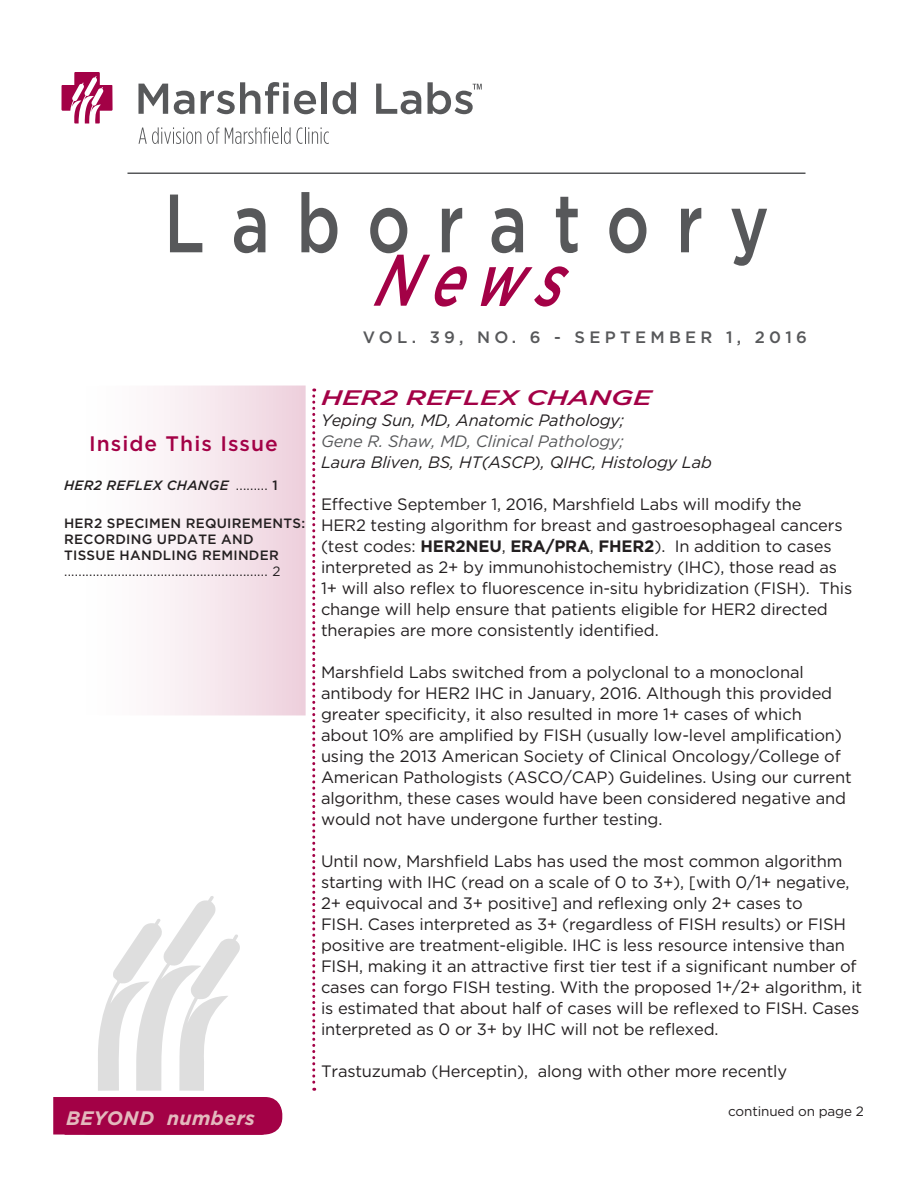
<style>
.page{position:relative;width:918px;height:1188px;background:#fff}
.page>*{position:absolute;margin:0;border:0;box-sizing:border-box;transform-origin:0 0}
.t1{font:500 82.5px "Gotham";letter-spacing:.4em;color:#57585a;scale:.8 1}
.t2{font:italic 500 72.9px "Gotham";color:#a30146;scale:.74 1}
.t3{font:italic 500 21px "Gotham";letter-spacing:-.01em;color:#a30146;scale:1.35 1}
.Inside_Issue{font:500 21px "Gotham";letter-spacing:.05em;color:#a30146}
.t4{font:italic 700 19.5px "Gotham";letter-spacing:.02em;color:#e3b9bd}
.Body{font:16.5px/21px "Gotham";letter-spacing:-.01em;color:#231f20}
.t5{font:italic 16.5px "Gotham";letter-spacing:-.01em;color:#231f20}
.t6{font:italic 16.5px "Gotham";letter-spacing:-.01em;color:#57585a}
.t7{font:500 16.5px "Gotham";letter-spacing:.26em;color:#57585a}
.Side_Bar{font:500 13.5px/16.2px "Gotham";letter-spacing:.02em;color:#231f20}
.Side_Bar-2{font:italic 500 13.5px "Gotham";letter-spacing:.02em;color:#231f20}
.t8{font:13.5px "Gotham";letter-spacing:-.01em;color:#231f20}
.s1{font-weight:400;font-style:normal}
.s2{font-style:normal}
.s3{font-weight:400}
.s4{font-weight:700}
</style>
<div class="page">
<svg style="left:62px;top:72px;width:51px;height:52px"></svg>
<svg style="left:138px;top:84px;width:30px;height:30px"></svg>
<svg style="left:174px;top:91px;width:20px;height:23px"></svg>
<svg style="left:201px;top:82px;width:115px;height:32px"></svg>
<div style="left:322px;top:82px;width:5px;height:32px;background:#57585a"></div>
<svg style="left:333px;top:82px;width:23px;height:32px"></svg>
<svg style="left:376px;top:84px;width:45px;height:30px"></svg>
<svg style="left:428px;top:82px;width:54px;height:32px"></svg>
<svg style="left:139px;top:127px;width:62px;height:17px"></svg>
<svg style="left:207px;top:127px;width:12px;height:17px"></svg>
<svg style="left:225px;top:127px;width:104px;height:17px"></svg>
<div style="left:63px;top:386px;width:243px;height:330px;background:linear-gradient(to right,#fff,#efd3df)"></div>
<svg style="left:312px;top:388px;width:3px;height:703px"></svg>
<div style="left:53px;top:1097px;width:211px;height:38px;background:#a30146;border:2px solid #a30146"></div>
<div style="left:72px;top:1098px;width:210px;height:36px;background:#a30146;border-radius:16px"></div>
<div style="left:71px;top:1097px;width:211px;height:38px;border:2px solid #a30146;border-radius:16px"></div>
<div style="left:65px;top:1108px;width:197px;height:26px;background:#a30146"></div>
<div style="left:65px;top:1108px;width:198px;height:27px;border:2px solid #a30146"></div>
<hr style="left:128px;top:172px;width:678px;height:2px;background:#57585a">
<svg style="left:98px;top:896px;width:142px;height:195px"></svg>
<p class="t1" style="left:164px;top:169px;width:758px">Laboratory</p>
<p class="t2" style="left:373px;top:232px;width:289px">News</p>
<p class="t7" style="left:363px;top:327px;width:446px">VOL. 39, NO. 6 - SEPTEMBER 1, 2016</p>
<p class="Inside_Issue" style="left:89px;top:430px;width:190px">Inside This Issue</p>
<p class="Side_Bar-2" style="left:64px;top:477px;width:215px">HER2 REFLEX CHANGE <span class="s1">.........</span> <span class="s2">1</span></p>
<p class="Side_Bar" style="left:64px;top:515px;width:243px">HER2 SPECIMEN REQUIREMENTS:<br>RECORDING UPDATE AND TISSUE HANDLING REMINDER <span class="s3">......................................................... 2</span></p>
<p class="t3" style="left:321px;top:384px;width:247px">HER2 REFLEX CHANGE</p>
<p class="t5" style="left:321px;top:410px;width:305px">Yeping Sun, MD, Anatomic Pathology;</p>
<p class="t6" style="left:321px;top:431px;width:304px">Gene R. Shaw, MD, Clinical Pathology;</p>
<p class="t5" style="left:321px;top:452px;width:393px">Laura Bliven, BS, HT(ASCP), QIHC, Histology Lab</p>
<p class="Body" style="left:321px;top:494px;width:533px">Effective September 1, 2016, Marshfield Labs will modify the<br>HER2 testing algorithm for breast and gastroesophageal cancers (test codes: <span class="s4">HER2NEU</span>, <span class="s4">ERA/PRA</span>, <span class="s4">FHER2</span>). In addition to cases interpreted as 2+ by immunohistochemistry (IHC), those read as 1+ will also reflex to fluorescence in-situ hybridization (FISH). This change will help ensure that patients eligible for HER2 directed therapies are more consistently identified.</p>
<p class="Body" style="left:321px;top:662px;width:532px">Marshfield Labs switched from a polyclonal to a monoclonal antibody for HER2 IHC in January, 2016. Although this provided greater specificity, it also resulted in more 1+ cases of which about 10% are amplified by FISH (usually low-level amplification) using the 2013 American Society of Clinical Oncology/College of American Pathologists (ASCO/CAP) Guidelines. Using our current algorithm, these cases would have been considered negative and would not have undergone further testing.</p>
<p class="Body" style="left:321px;top:851px;width:543px">Until now, Marshfield Labs has used the most common algorithm starting with IHC (read on a scale of 0 to 3+), [with 0/1+ negative, 2+ equivocal and 3+ positive] and reflexing only 2+ cases to<br>FISH. Cases interpreted as 3+ (regardless of FISH results) or FISH positive are treatment-eligible. IHC is less resource intensive than FISH, making it an attractive first tier test if a significant number of cases can forgo FISH testing. With the proposed 1+/2+ algorithm, it is estimated that about half of cases will be reflexed to FISH. Cases interpreted as 0 or 3+ by IHC will not be reflexed.</p>
<p class="Body" style="left:321px;top:1061px;width:468px">Trastuzumab (Herceptin), along with other more recently</p>
<p class="t4" style="left:66px;top:1105px;width:190px">BEYOND numbers</p>
<p class="t8" style="left:728px;top:1103px;width:137px">continued on page 2</p>
</div>
